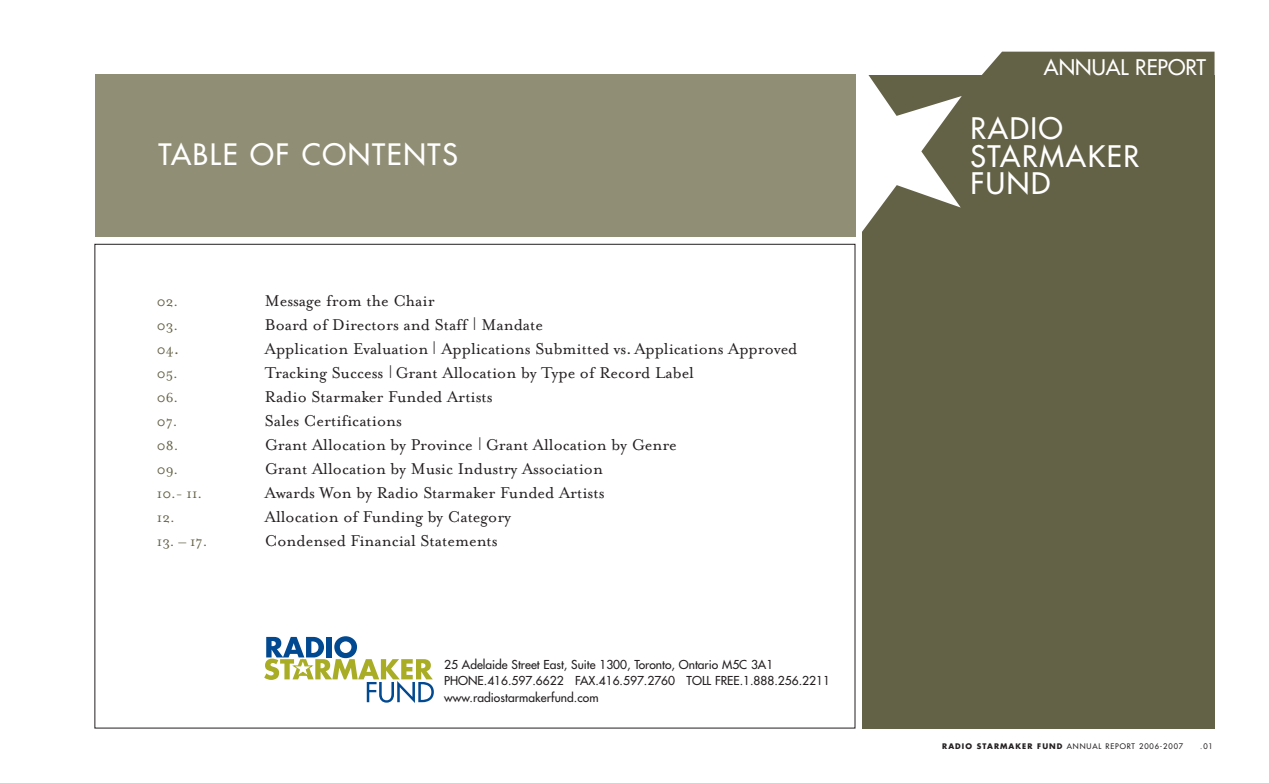
<style>
.page{position:relative;width:1269px;height:783px;background:#fff}
.page>*{position:absolute;margin:0;border:0;box-sizing:border-box;transform-origin:0 0}
.t1{font:28.95px/27.3px "Futura";letter-spacing:.06em;color:#fff}
.t2{font:28.8px "Futura";letter-spacing:.06em;color:#fff}
.t3{font:21px "Futura";color:#fff}
.t4{font:18px "Mrs Eaves Roman";color:#231f20}
.t5{font:15px "Mrs Eaves Roman";color:#636146}
.t6{font:12px/16.4px "Futura";color:#231f20}
.t7{font:7.5px "Futura";letter-spacing:.115em;color:#231f20}
.s1{font-size:18px}
.s2{font-weight:700}
</style>
<div class="page">
<div style="left:862px;top:75px;width:353px;height:653px;background:#636146"></div>
<div style="left:95px;top:75px;width:761px;height:162px;background:#918e76"></div>
<div style="left:993px;top:52px;width:222px;height:23px;background:#636146"></div>
<svg style="left:264px;top:636px;width:170px;height:67px"></svg>
<svg style="left:774px;top:62px;width:219px;height:187px"></svg>
<h2 class="t2" style="left:159px;top:140px;width:301px">TABLE OF CONTENTS</h2>
<p class="t5" style="left:157px;top:292px;width:23px">02.</p>
<p class="t4" style="left:265px;top:289px;width:171px">Message from the Chair</p>
<p class="t5" style="left:157px;top:316px;width:23px">03.</p>
<p class="t4" style="left:265px;top:313px;width:280px">Board of Directors and Staff | Mandate</p>
<p class="t5" style="left:157px;top:340px;width:24px">04<span class="s1">.</span></p>
<p class="t4" style="left:265px;top:337px;width:534px">Application Evaluation | Applications Submitted vs. Applications Approved</p>
<p class="t5" style="left:157px;top:364px;width:22px">05.</p>
<p class="t4" style="left:265px;top:361px;width:431px">Tracking Success | Grant Allocation by Type of Record Label</p>
<p class="t5" style="left:157px;top:388px;width:23px">06.</p>
<p class="t4" style="left:265px;top:385px;width:229px">Radio Starmaker Funded Artists</p>
<p class="t5" style="left:157px;top:412px;width:22px">07.</p>
<p class="t4" style="left:265px;top:409px;width:139px">Sales Certifications</p>
<p class="t5" style="left:157px;top:436px;width:23px">08.</p>
<p class="t4" style="left:265px;top:433px;width:413px">Grant Allocation by Province | Grant Allocation by Genre</p>
<p class="t5" style="left:157px;top:460px;width:23px">09.</p>
<p class="t4" style="left:265px;top:457px;width:340px">Grant Allocation by Music Industry Association</p>
<p class="t5" style="left:157px;top:484px;width:47px">10.- 11.</p>
<p class="t4" style="left:265px;top:481px;width:341px">Awards Won by Radio Starmaker Funded Artists</p>
<p class="t5" style="left:157px;top:508px;width:19px">12.</p>
<p class="t4" style="left:265px;top:505px;width:248px">Allocation of Funding by Category</p>
<p class="t5" style="left:157px;top:532px;width:52px">13. – 17.</p>
<p class="t4" style="left:265px;top:529px;width:234px">Condensed Financial Statements</p>
<p class="t6" style="left:444px;top:657px;width:387px">25 Adelaide Street East, Suite 1300, Toronto, Ontario M5C 3A1<br>PHONE.416.597.6622 FAX.416.597.2760 TOLL FREE.1.888.256.2211 www.radiostarmakerfund.com</p>
<p class="t3" style="left:1044px;top:56px;width:163px">ANNUAL REPORT</p>
<h1 class="t1" style="left:970px;top:117px;width:170px">RADIO<br>STARMAKER<br>FUND</h1>
<p class="t7" style="left:942px;top:743px;width:242px"><span class="s2">RADIO STARMAKER FUND</span> ANNUAL REPORT 2006-2007</p>
<p class="t7" style="left:1200px;top:743px;width:14px">.01</p>
</div>
